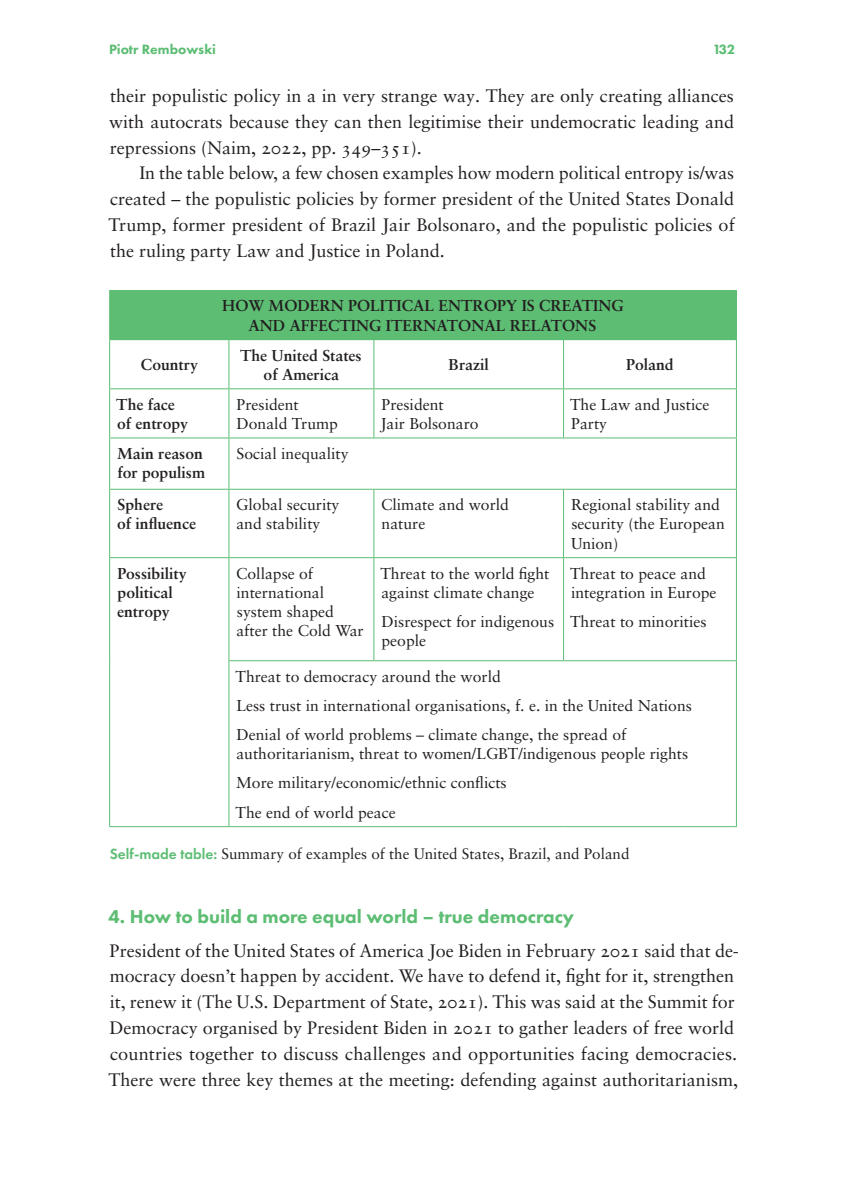
<style>
.page{position:relative;width:844px;height:1191px;background:#fff}
.page>*{position:absolute;margin:0;border:0;box-sizing:border-box;transform-origin:0 0}
.t1{font:800 19.25px "Futura PT";color:#5cbd73}
.t2{font:18.03px/25.9px "Sabon LT Pro";color:#231f20;text-align:justify}
.t3{font:15.75px/19.2px "Sabon LT Pro";color:#231f20}
.t4{font:700 15.75px/19.2px "Sabon LT Pro";color:#231f20}
.t5{font:15.22px "Sabon LT Pro";color:#231f20}
.t6{font:800 14px "Futura PT";color:#5cbd73}
.s1{font-family:"Futura PT";font-weight:600;color:#5cbd73}
</style>
<div class="page">
<div style="left:110px;top:290px;width:626px;height:50px;background:#5cbd73"></div>
<hr style="left:109px;top:290px;width:120px;height:1px;background:#5cbd73">
<hr style="left:109px;top:291px;width:1px;height:48px;background:#5cbd73">
<hr style="left:109px;top:339px;width:120px;height:1px;background:#5cbd73">
<hr style="left:109px;top:340px;width:1px;height:48px;background:#5cbd73">
<hr style="left:228px;top:340px;width:1px;height:48px;background:#5cbd73">
<hr style="left:373px;top:340px;width:1px;height:48px;background:#5cbd73">
<hr style="left:563px;top:340px;width:1px;height:48px;background:#5cbd73">
<hr style="left:735px;top:340px;width:1px;height:48px;background:#5cbd73">
<hr style="left:109px;top:388px;width:120px;height:1px;background:#5cbd73">
<hr style="left:109px;top:389px;width:1px;height:48px;background:#5cbd73">
<hr style="left:229px;top:388px;width:145px;height:1px;background:#5cbd73">
<hr style="left:228px;top:389px;width:1px;height:48px;background:#5cbd73">
<hr style="left:374px;top:388px;width:189px;height:1px;background:#5cbd73">
<hr style="left:373px;top:389px;width:1px;height:48px;background:#5cbd73">
<hr style="left:563px;top:388px;width:173px;height:1px;background:#5cbd73">
<hr style="left:563px;top:389px;width:1px;height:48px;background:#5cbd73">
<hr style="left:735px;top:389px;width:1px;height:48px;background:#5cbd73">
<hr style="left:109px;top:437px;width:120px;height:1px;background:#5cbd73">
<hr style="left:109px;top:438px;width:1px;height:51px;background:#5cbd73">
<hr style="left:229px;top:437px;width:145px;height:1px;background:#5cbd73">
<hr style="left:228px;top:438px;width:1px;height:51px;background:#5cbd73">
<hr style="left:374px;top:437px;width:189px;height:1px;background:#5cbd73">
<hr style="left:563px;top:437px;width:173px;height:1px;background:#5cbd73">
<hr style="left:735px;top:438px;width:1px;height:51px;background:#5cbd73">
<hr style="left:109px;top:489px;width:120px;height:1px;background:#5cbd73">
<hr style="left:109px;top:490px;width:1px;height:67px;background:#5cbd73">
<hr style="left:229px;top:489px;width:145px;height:1px;background:#5cbd73">
<hr style="left:228px;top:490px;width:1px;height:67px;background:#5cbd73">
<hr style="left:374px;top:489px;width:189px;height:1px;background:#5cbd73">
<hr style="left:373px;top:490px;width:1px;height:67px;background:#5cbd73">
<hr style="left:563px;top:489px;width:173px;height:1px;background:#5cbd73">
<hr style="left:563px;top:490px;width:1px;height:67px;background:#5cbd73">
<hr style="left:735px;top:490px;width:1px;height:67px;background:#5cbd73">
<hr style="left:109px;top:557px;width:120px;height:1px;background:#5cbd73">
<hr style="left:109px;top:558px;width:1px;height:103px;background:#5cbd73">
<hr style="left:109px;top:661px;width:1px;height:165px;background:#5cbd73">
<hr style="left:109px;top:826px;width:120px;height:1px;background:#5cbd73">
<hr style="left:229px;top:557px;width:145px;height:1px;background:#5cbd73">
<hr style="left:228px;top:558px;width:1px;height:102px;background:#5cbd73">
<hr style="left:374px;top:557px;width:189px;height:1px;background:#5cbd73">
<hr style="left:373px;top:558px;width:1px;height:102px;background:#5cbd73">
<hr style="left:563px;top:557px;width:173px;height:1px;background:#5cbd73">
<hr style="left:563px;top:558px;width:1px;height:102px;background:#5cbd73">
<hr style="left:735px;top:558px;width:1px;height:102px;background:#5cbd73">
<hr style="left:228px;top:660px;width:146px;height:1px;background:#5cbd73">
<hr style="left:228px;top:661px;width:1px;height:165px;background:#5cbd73">
<hr style="left:374px;top:660px;width:189px;height:1px;background:#5cbd73">
<hr style="left:563px;top:660px;width:173px;height:1px;background:#5cbd73">
<hr style="left:735px;top:661px;width:1px;height:165px;background:#5cbd73">
<hr style="left:229px;top:826px;width:145px;height:1px;background:#5cbd73">
<hr style="left:374px;top:826px;width:189px;height:1px;background:#5cbd73">
<hr style="left:563px;top:826px;width:173px;height:1px;background:#5cbd73">
<p class="t6" style="left:109px;top:41px;width:108px">Piotr Rembowski</p>
<p class="t6" style="left:714px;top:41px;width:22px">132</p>
<p class="t2" style="left:109px;top:82px;width:626px">their populistic policy in a in very strange way. They are only creating alliances with autocrats because they can then legitimise their undemocratic leading and repressions (Naim, 2022, pp. 349–351).</p>
<p class="t2" style="left:108px;top:160px;width:627px;text-indent:31px">In the table below, a few chosen examples how modern political entropy is/was created – the populistic policies by former president of the United States Donald Trump, former president of Brazil Jair Bolsonaro, and the populistic policies of the ruling party Law and Justice in Poland.</p>
<p class="t4" style="left:222px;top:296px;width:403px;text-align:center">HOW MODERN POLITICAL ENTROPY IS CREATING<br>AND AFFECTING ITERNATONAL RELATONS</p>
<p class="t4" style="left:141px;top:355px;width:58px">Country</p>
<p class="t4" style="left:240px;top:345px;width:123px;text-align:center">The United States of America</p>
<p class="t4" style="left:448px;top:355px;width:42px">Brazil</p>
<p class="t4" style="left:626px;top:355px;width:49px">Poland</p>
<p class="t4" style="left:116px;top:394px;width:73px">The face of entropy</p>
<p class="t3" style="left:236px;top:394px;width:103px">President<br>Donald Trump</p>
<p class="t3" style="left:380px;top:394px;width:100px">President<br>Jair Bolsonaro</p>
<p class="t3" style="left:570px;top:394px;width:141px">The Law and Justice<br>Party</p>
<p class="t4" style="left:117px;top:443px;width:90px">Main reason for populism</p>
<p class="t3" style="left:236px;top:443px;width:114px">Social inequality</p>
<p class="t4" style="left:117px;top:495px;width:80px">Sphere<br>of influence</p>
<p class="t3" style="left:236px;top:495px;width:105px">Global security and stability</p>
<p class="t3" style="left:381px;top:495px;width:129px">Climate and world nature</p>
<p class="t3" style="left:571px;top:495px;width:155px">Regional stability and security (the European<br>Union)</p>
<p class="t4" style="left:117px;top:563px;width:71px">Possibility political entropy</p>
<p class="t3" style="left:236px;top:563px;width:129px">Collapse of international system shaped after the Cold War</p>
<p class="t3" style="left:380px;top:563px;width:170px">Threat to the world fight against climate change</p>
<p class="t3" style="left:570px;top:563px;width:148px">Threat to peace and integration in Europe</p>
<p class="t3" style="left:570px;top:611px;width:138px">Threat to minorities</p>
<p class="t3" style="left:381px;top:611px;width:174px">Disrespect for indigenous people</p>
<p class="t3" style="left:235px;top:661px;width:458px;line-height:29.2px">Threat to democracy around the world<br>Less trust in international organisations, f. e. in the United Nations<br>Denial of world problems – climate change, the spread of</p>
<p class="t3" style="left:235px;top:738px;width:454px;line-height:29.2px">authoritarianism, threat to women/LGBT/indigenous people rights<br>More military/economic/ethnic conflicts<br>The end of world peace</p>
<p class="t5" style="left:110px;top:844px;width:521px"><span class="s1">Self-made table:</span> Summary of examples of the United States, Brazil, and Poland</p>
<p class="t1" style="left:109px;top:905px;width:467px">4. How to build a more equal world – true democracy</p>
<p class="t2" style="left:108px;top:937px;width:631px;text-align:left">President of the United States of America Joe Biden in February 2021 said that de&shy;mocracy doesn’t happen by accident. We have to defend it, fight for it, strengthen it, renew it (The U.S. Department of State, 2021). This was said at the Summit for Democracy organised by President Biden in 2021 to gather leaders of free world countries together to discuss challenges and opportunities facing democracies.<br>There were three key themes at the meeting: defending against authoritarianism,</p>
</div>
